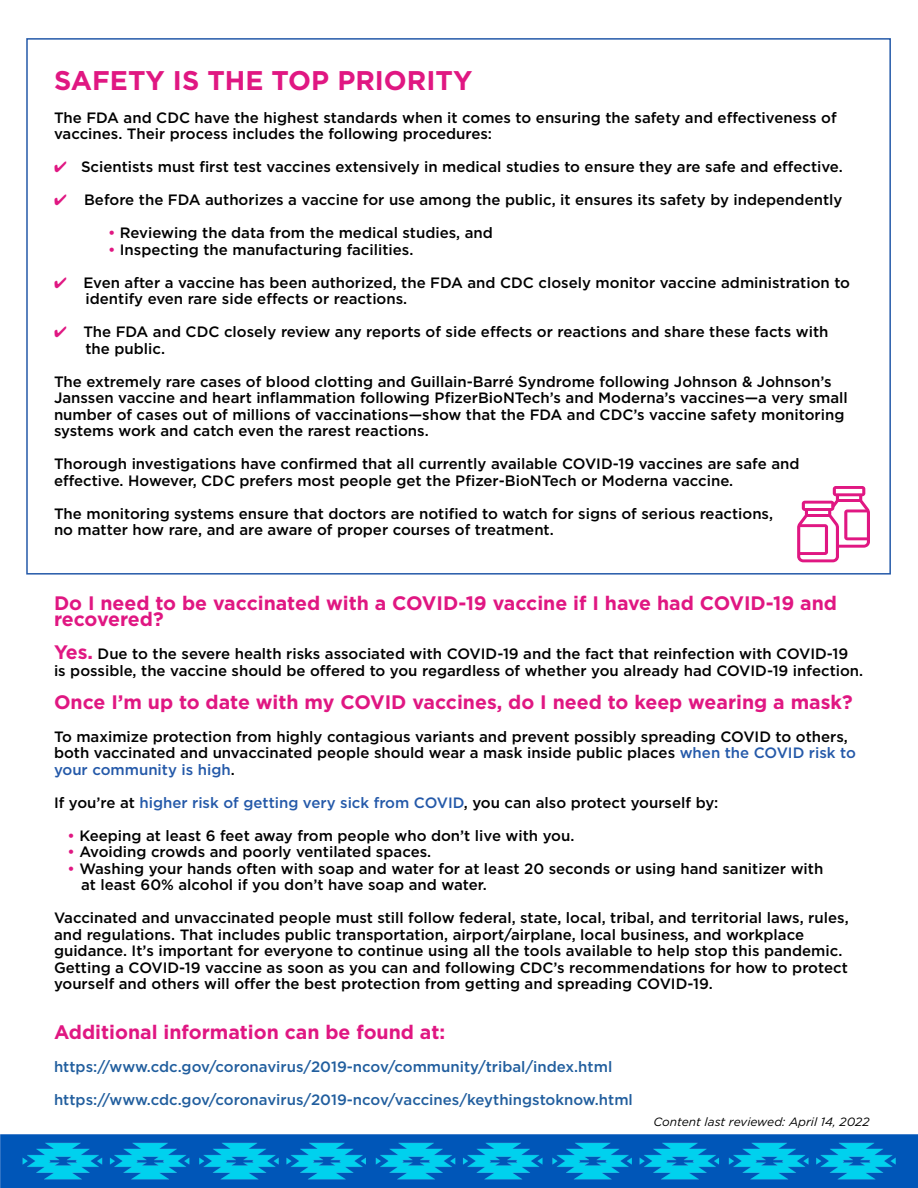
<style>
.page{position:relative;width:918px;height:1188px;background:#fff}
.page>*{position:absolute;margin:0;border:0;box-sizing:border-box;transform-origin:0 0}
.t1{font:700 27px "Gotham";color:#e01782}
.t2{font:700 19.5px/16.5px "Gotham";color:#e01782}
.t3{font:500 15px/16.5px "Gotham";color:#000}
.t4{font:500 15px "Gotham";color:#215e9e}
.t5{font:italic 12px "Gotham";color:#000}
.s1{color:#e01782}
.s2{font-weight:700;font-size:19.5px;color:#e01782}
.s3{color:#2459a9}
</style>
<div class="page">
<svg style="left:797px;top:486px;width:73px;height:76px"></svg>
<img style="left:0;top:1134px;width:918px;height:54px">
<h1 class="t1" style="left:54px;top:62px;width:420px">SAFETY IS THE TOP PRIORITY</h1>
<p class="t3" style="left:54px;top:109px;width:784px">The FDA and CDC have the highest standards when it comes to ensuring the safety and effectiveness of vaccines. Their process includes the following procedures:</p>
<p class="t3" style="left:54px;top:158px;width:790px"><span class="s1">✔</span> Scientists must first test vaccines extensively in medical studies to ensure they are safe and effective.</p>
<p class="t3" style="left:54px;top:191px;width:790px"><span class="s1">✔</span> Before the FDA authorizes a vaccine for use among the public, it ensures its safety by independently</p>
<p class="t3" style="left:108px;top:224px;width:386px"><span class="s1">•</span> Reviewing the data from the medical studies, and</p>
<p class="t3" style="left:108px;top:241px;width:307px"><span class="s1">•</span> Inspecting the manufacturing facilities.</p>
<p class="t3" style="left:86px;top:274px;width:766px;text-indent:-32px"><span class="s1">✔</span> Even after a vaccine has been authorized, the FDA and CDC closely monitor vaccine administration to identify even rare side effects or reactions.</p>
<p class="t3" style="left:86px;top:323px;width:745px;text-indent:-32px"><span class="s1">✔</span> The FDA and CDC closely review any reports of side effects or reactions and share these facts with the public.</p>
<p class="t3" style="left:54px;top:373px;width:795px">The extremely rare cases of blood clotting and Guillain-Barré Syndrome following Johnson &amp; Johnson’s Janssen vaccine and heart inflammation following PfizerBioNTech’s and Moderna’s vaccines—a very small number of cases out of millions of vaccinations—show that the FDA and CDC’s vaccine safety monitoring systems work and catch even the rarest reactions.</p>
<p class="t3" style="left:54px;top:455px;width:747px">Thorough investigations have confirmed that all currently available COVID-19 vaccines are safe and effective. However, CDC prefers most people get the Pfizer-BioNTech or Moderna vaccine.</p>
<p class="t3" style="left:54px;top:505px;width:721px">The monitoring systems ensure that doctors are notified to watch for signs of serious reactions, no matter how rare, and are aware of proper courses of treatment.</p>
<h2 class="t2" style="left:54px;top:594px;width:785px">Do I need to be vaccinated with a COVID-19 vaccine if I have had COVID-19 and recovered?</h2>
<p class="t3" style="left:54px;top:645px;width:811px"><span class="s2">Yes.</span> Due to the severe health risks associated with COVID-19 and the fact that reinfection with COVID-19 is possible, the vaccine should be offered to you regardless of whether you already had COVID-19 infection.</p>
<h2 class="t2" style="left:54px;top:693px;width:800px">Once I’m up to date with my COVID vaccines, do I need to keep wearing a mask?</h2>
<p class="t3" style="left:54px;top:728px;width:803px">To maximize protection from highly contagious variants and prevent possibly spreading COVID to others, both vaccinated and unvaccinated people should wear a mask inside public places <span class="s3">when the COVID risk to your community is high</span>.</p>
<p class="t3" style="left:54px;top:794px;width:666px">If you’re at <span class="s3">higher risk of getting very sick from COVID</span>, you can also protect yourself by:</p>
<p class="t3" style="left:68px;top:827px;width:508px"><span class="s1">•</span> Keeping at least 6 feet away from people who don’t live with you.</p>
<p class="t3" style="left:68px;top:843px;width:365px"><span class="s1">•</span> Avoiding crowds and poorly ventilated spaces.</p>
<p class="t3" style="left:81px;top:860px;width:744px;text-indent:-14px"><span class="s1">•</span> Washing your hands often with soap and water for at least 20 seconds or using hand sanitizer with at least 60% alcohol if you don’t have soap and water.</p>
<p class="t3" style="left:54px;top:909px;width:796px">Vaccinated and unvaccinated people must still follow federal, state, local, tribal, and territorial laws, rules, and regulations. That includes public transportation, airport/airplane, local business, and workplace guidance. It’s important for everyone to continue using all the tools available to help stop this pandemic.<br>Getting a COVID-19 vaccine as soon as you can and following CDC’s recommendations for how to protect yourself and others will offer the best protection from getting and spreading COVID-19.</p>
<h2 class="t2" style="left:54px;top:1023px;width:393px">Additional information can be found at:</h2>
<p class="t4" style="left:54px;top:1056px;width:560px">https://www.cdc.gov/coronavirus/2019-ncov/community/tribal/index.html</p>
<p class="t4" style="left:54px;top:1089px;width:580px">https://www.cdc.gov/coronavirus/2019-ncov/vaccines/keythingstoknow.html</p>
<p class="t5" style="left:653px;top:1114px;width:218px">Content last reviewed: April 14, 2022</p>
</div>
